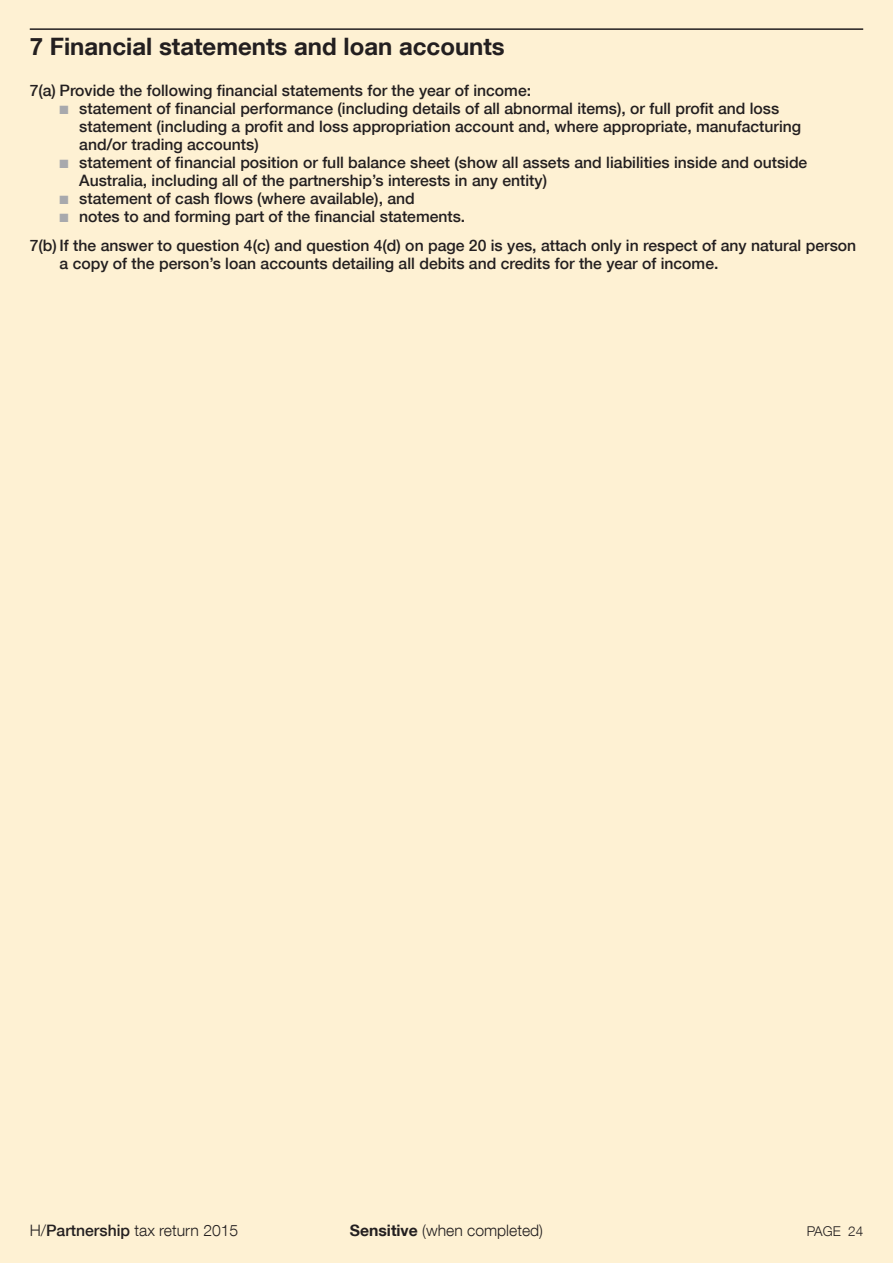
<style>
.page{position:relative;width:893px;height:1263px;background:#fef1d3}
.page>*{position:absolute;margin:0;border:0;box-sizing:border-box;transform-origin:0 0}
.F_-_Section{font:700 24px "Helvetica Neue LT Com";color:#231f20}
.F_-_Question{font:500 15.75px/18px "Helvetica Neue LT Com";color:#231f20}
.t1{font:300 15.75px "Helvetica Neue LT Com";color:#231f20}
.t2{font:300 13.5px "Helvetica Neue LT Com";color:#231f20}
.s1{color:#a8a9ad}
.s2{font-weight:500}
.s3{font-weight:700}
</style>
<div class="page">
<hr style="left:30px;top:28px;width:833px;height:2px;background:#231f20">
<p class="F_-_Section" style="left:30px;top:32px;width:477px">7 Financial statements and loan accounts</p>
<p class="F_-_Question" style="left:30px;top:82px;width:503px">7(a) Provide the following financial statements for the year of income:</p>
<p class="F_-_Question" style="left:79px;top:100px;width:723px;text-indent:-20px"><span class="s1">■</span> statement of financial performance (including details of all abnormal items), or full profit and loss statement (including a profit and loss appropriation account and, where appropriate, manufacturing and/or trading accounts)</p>
<p class="F_-_Question" style="left:79px;top:154px;width:730px;text-indent:-20px"><span class="s1">■</span> statement of financial position or full balance sheet (show all assets and liabilities inside and outside<br>Australia, including all of the partnership’s interests in any entity)</p>
<p class="F_-_Question" style="left:60px;top:190px;width:357px"><span class="s1">■</span> statement of cash flows (where available), and</p>
<p class="F_-_Question" style="left:60px;top:208px;width:407px"><span class="s1">■</span> notes to and forming part of the financial statements.</p>
<p class="F_-_Question" style="left:60px;top:236px;width:798px;text-indent:-30px">7(b) If the answer to question 4(c) and question 4(d) on page 20 is yes, attach only in respect of any natural person a copy of the person’s loan accounts detailing all debits and credits for the year of income.</p>
<p class="t1" style="left:30px;top:1221px;width:210px">H/<span class="s2">Partnership</span> tax return 2015</p>
<p class="t1" style="left:350px;top:1221px;width:195px"><span class="s3">Sensitive</span> (when completed)</p>
<p class="t2" style="left:807px;top:1223px;width:58px">PAGE 24</p>
</div>
